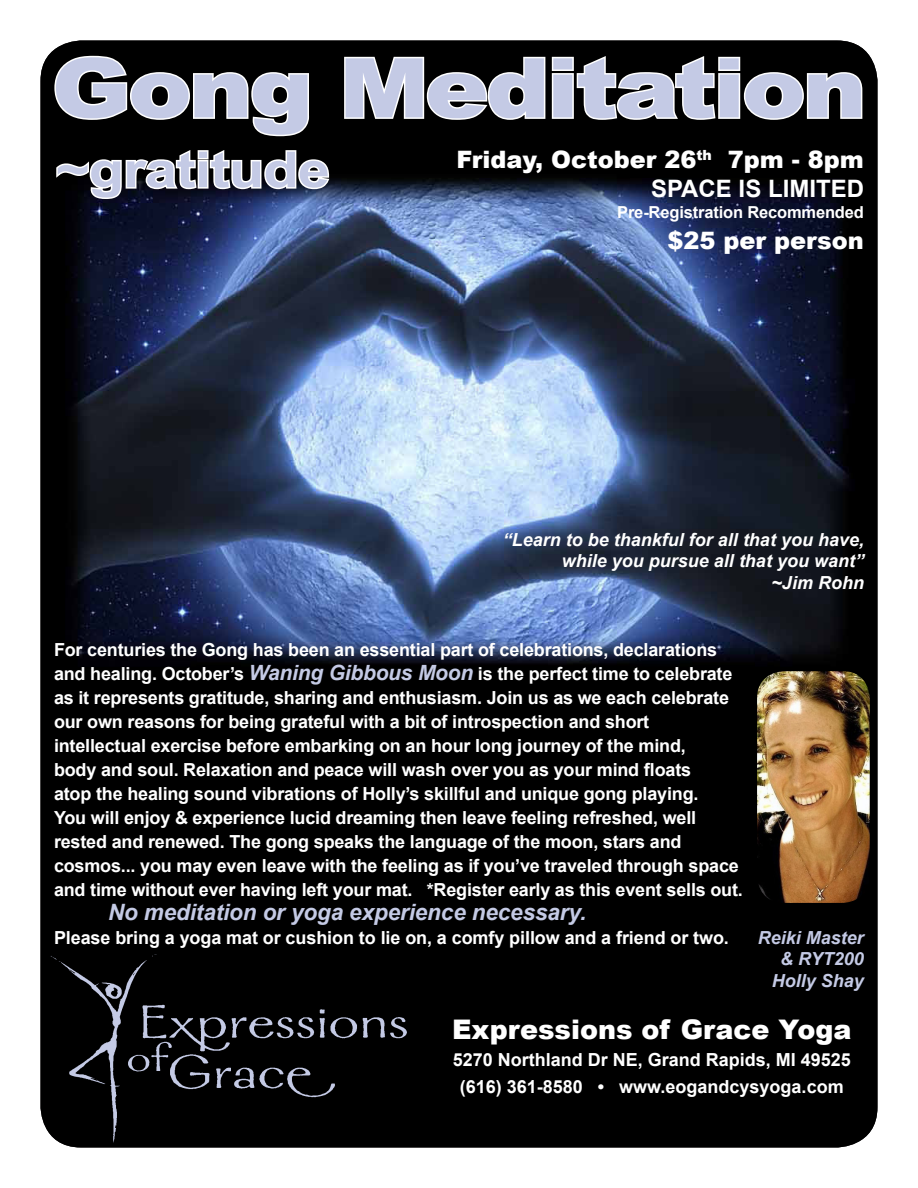
<style>
.page{position:relative;width:918px;height:1188px;background:#fff}
.page>*{position:absolute;margin:0;border:0;box-sizing:border-box;transform-origin:0 0}
.t1{font:900 82.5px "Arial";letter-spacing:-.035em;color:#c4cae5;scale:1.16 1}
.t2{font:700 49.5px "Arial";letter-spacing:-.01em;color:#c4cae5;scale:1.16 1}
.t3{font:900 27px "Arial";color:#fff}
.t4{font:900 24px/28.8px "Arial";color:#fff;text-align:right}
.t5{font:italic 700 22.5px "Arial";letter-spacing:-.005em;color:#c4cae5}
.t6{font:700 18px/24px "Arial";letter-spacing:-.01em;color:#fff}
.t7{font:italic 700 18px "Arial";color:#fff}
.t8{font:italic 700 18px/21.6px "Arial";color:#c4cae5;text-align:right}
.t9{font:700 16.5px "Arial";letter-spacing:-.01em;color:#fff}
.s1{font-weight:700}
.s2{font-style:italic;font-size:21px;color:#c4cae5}
</style>
<div class="page">
<img style="left:40px;top:40px;width:838px;height:1108px">
<img style="left:757px;top:671px;width:113px;height:232px">
<img style="left:40px;top:955px;width:384px;height:193px">
<svg style="left:53px;top:54px;width:258px;height:84px;background:#2a2a2a"></svg>
<svg style="left:343px;top:52px;width:521px;height:70px"></svg>
<svg style="left:55px;top:148px;width:276px;height:53px"></svg>
<p class="t1" style="left:52px;top:28px;width:704px">Gong Meditation</p>
<p class="t2" style="left:56px;top:137px;width:238px">~gratitude</p>
<p class="t4" style="left:667px;top:226px;width:198px">$25 per person</p>
<p class="t4" style="left:457px;top:145px;width:409px">Friday, October 26<sup>th</sup> 7pm - 8pm<br><span class="s1">SPACE IS LIMITED</span></p>
<p class="t9" style="left:617px;top:202px;width:248px">Pre-Registration Recommended</p>
<p class="t7" style="left:503px;top:528px;width:363px">“Learn to be thankful for all that you have,</p>
<p class="t7" style="left:562px;top:549px;width:304px">while you pursue all that you want”</p>
<p class="t7" style="left:771px;top:571px;width:94px">~Jim Rohn</p>
<p class="t6" style="left:54px;top:638px;width:680px">For centuries the Gong has been an essential part of celebrations, declarations and healing. October’s <span class="s2">Waning Gibbous Moon</span> is the perfect time to celebrate as it represents gratitude, sharing and enthusiasm. Join us as we each celebrate our own reasons for being grateful with a bit of introspection and short intellectual exercise before embarking on an hour long journey of the mind, body and soul. Relaxation and peace will wash over you as your mind floats atop the healing sound vibrations of Holly’s skillful and unique gong playing.</p>
<p class="t6" style="left:54px;top:806px;width:690px">You will enjoy &amp; experience lucid dreaming then leave feeling refreshed, well rested and renewed. The gong speaks the language of the moon, stars and cosmos... you may even leave with the feeling as if you’ve traveled through space and time without ever having left your mat. *Register early as this event sells out.</p>
<p class="t5" style="left:108px;top:897px;width:480px">No meditation or yoga experience necessary.</p>
<p class="t6" style="left:54px;top:926px;width:677px">Please bring a yoga mat or cushion to lie on, a comfy pillow and a friend or two.</p>
<p class="t8" style="left:758px;top:927px;width:108px">Reiki Master &amp; RYT200<br>Holly Shay</p>
<p class="t3" style="left:452px;top:1010px;width:401px">Expressions of Grace Yoga</p>
<p class="t6" style="left:453px;top:1048px;width:400px">5270 Northland Dr NE, Grand Rapids, MI 49525</p>
<p class="t6" style="left:460px;top:1075px;width:385px">(616) 361-8580 • www.eogandcysyoga.com</p>
</div>
